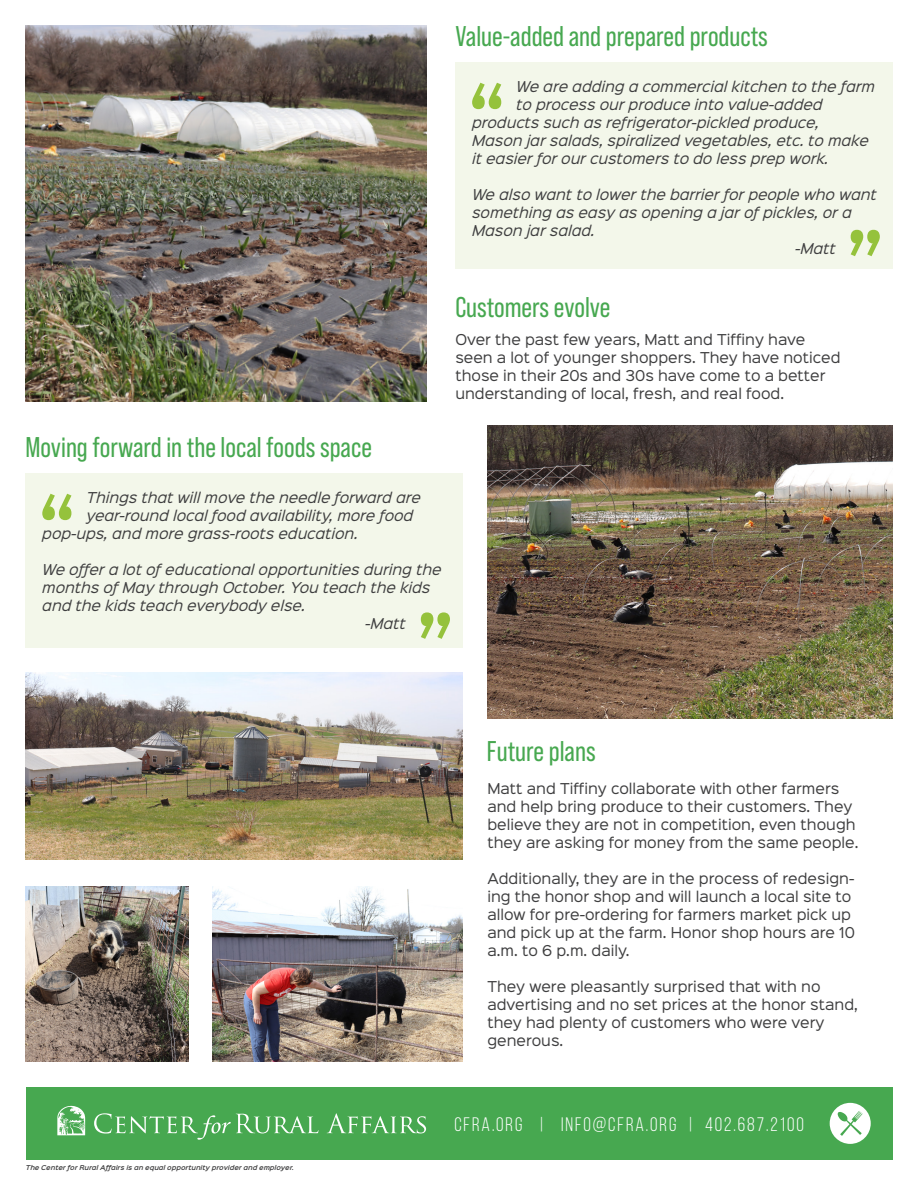
<style>
.page{position:relative;width:918px;height:1188px;background:#fff}
.page>*{position:absolute;margin:0;border:0;box-sizing:border-box;transform-origin:0 0}
.t1{font:28.5px "Bebas Neue Pro";color:#47a850}
.t2{font:19.5px "Bebas Neue";letter-spacing:.1em;color:#fff}
.t3{font:13.5px/18px "Sinkin Sans 400";color:#3e3e3f}
.t4{font:italic 13.5px/18px "Sinkin Sans 400";color:#3e3e3f}
.t5{font:italic 600 6px "Sinkin Sans 600";color:#3e3e3f}
</style>
<div class="page">
<div style="left:26px;top:1087px;width:866px;height:73px;background:#47a850"></div>
<svg style="left:94px;top:1113px;width:224px;height:27px"></svg>
<svg style="left:327px;top:1113px;width:99px;height:20px"></svg>
<svg style="left:57px;top:1106px;width:28px;height:29px"></svg>
<div style="left:830px;top:1103px;width:41px;height:41px;background:#fff;border-radius:50%"></div>
<svg style="left:837px;top:1111px;width:26px;height:25px"></svg>
<div style="left:455px;top:63px;width:437px;height:206px;background:#f3f7ea"></div>
<svg style="left:472px;top:83px;width:29px;height:26px"></svg>
<svg style="left:851px;top:230px;width:29px;height:26px"></svg>
<img style="left:26px;top:26px;width:400px;height:375px">
<div style="left:26px;top:474px;width:437px;height:174px;background:#f3f7ea"></div>
<svg style="left:42px;top:494px;width:29px;height:26px"></svg>
<svg style="left:421px;top:612px;width:29px;height:27px"></svg>
<img style="left:487px;top:426px;width:405px;height:292px">
<img style="left:26px;top:673px;width:437px;height:187px">
<img style="left:26px;top:887px;width:163px;height:174px">
<img style="left:212px;top:887px;width:251px;height:174px">
<p class="t1" style="left:455px;top:20px;width:314px">Value-added and prepared products</p>
<p class="t4" style="left:516px;top:76px;width:360px">We are adding a commercial kitchen to the farm</p>
<p class="t4" style="left:516px;top:94px;width:308px">to process our produce into value-added</p>
<p class="t4" style="left:472px;top:112px;width:349px">products such as refrigerator-pickled produce,</p>
<p class="t4" style="left:472px;top:130px;width:398px">Mason jar salads, spiralized vegetables, etc. to make it easier for our customers to do less prep work.</p>
<p class="t4" style="left:472px;top:184px;width:406px">We also want to lower the barrier for people who want something as easy as opening a jar of pickles, or a<br>Mason jar salad.</p>
<p class="t4" style="left:795px;top:238px;width:42px">-Matt</p>
<p class="t1" style="left:26px;top:431px;width:348px">Moving forward in the local foods space</p>
<p class="t4" style="left:86px;top:487px;width:336px">Things that will move the needle forward are</p>
<p class="t4" style="left:86px;top:505px;width:328px">year-round local food availability, more food</p>
<p class="t4" style="left:42px;top:523px;width:317px">pop-ups, and more grass-roots education.</p>
<p class="t4" style="left:42px;top:559px;width:401px">We offer a lot of educational opportunities during the months of May through October. You teach the kids and the kids teach everybody else.</p>
<p class="t4" style="left:365px;top:613px;width:42px">-Matt</p>
<p class="t1" style="left:455px;top:291px;width:157px">Customers evolve</p>
<p class="t3" style="left:455px;top:330px;width:387px">Over the past few years, Matt and Tiffiny have seen a lot of younger shoppers. They have noticed those in their 20s and 30s have come to a better understanding of local, fresh, and real food.</p>
<p class="t5" style="left:26px;top:1162px;width:270px">The Center for Rural Affairs is an equal opportunity provider and employer.</p>
<p class="t1" style="left:487px;top:735px;width:110px">Future plans</p>
<p class="t3" style="left:487px;top:778px;width:373px">Matt and Tiffiny collaborate with other farmers and help bring produce to their customers. They believe they are not in competition, even though they are asking for money from the same people.</p>
<p class="t3" style="left:487px;top:868px;width:369px">Additionally, they are in the process of redesign&shy;ing the honor shop and will launch a local site to allow for pre-ordering for farmers market pick up and pick up at the farm. Honor shop hours are 10 a.m. to 6 p.m. daily.</p>
<p class="t3" style="left:487px;top:976px;width:372px">They were pleasantly surprised that with no advertising and no set prices at the honor stand, they had plenty of customers who were very generous.</p>
<h2 class="t2" style="left:454px;top:1114px;width:351px">CFRA.ORG | INFO@CFRA.ORG | 402.687.2100</h2>
</div>
